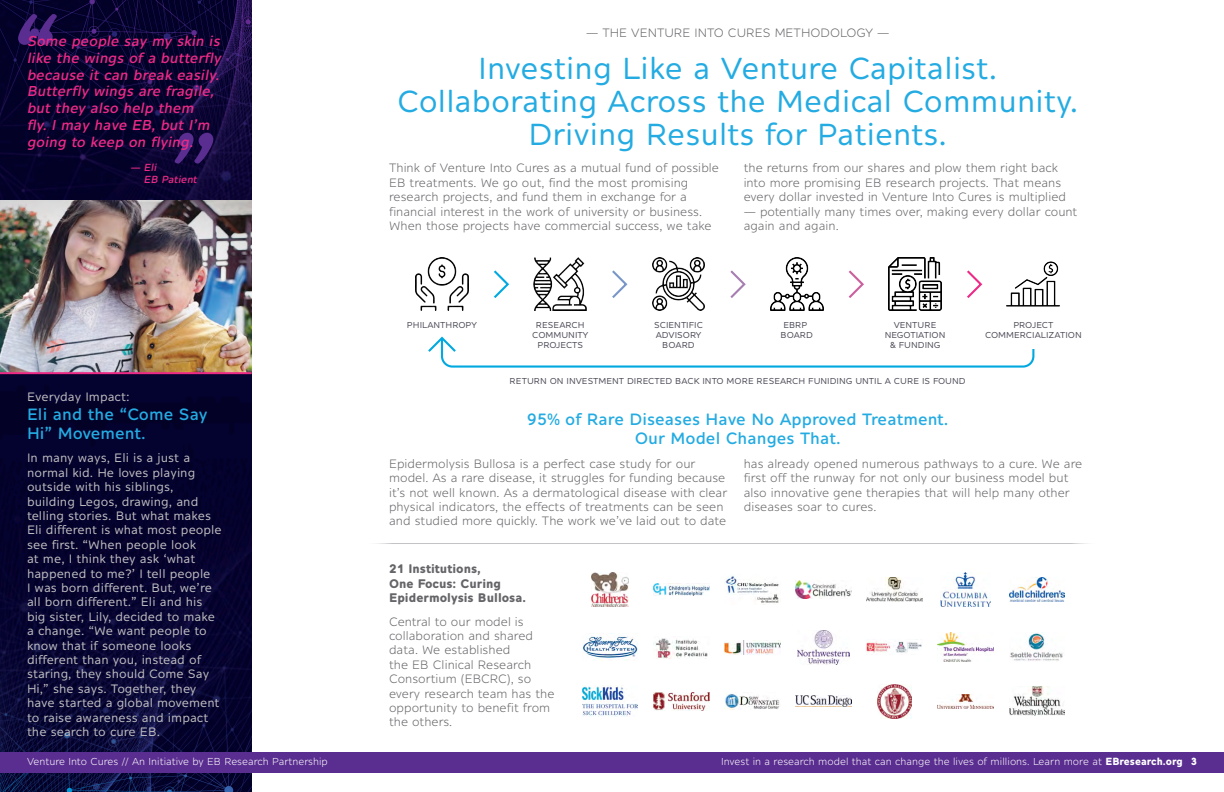
<style>
.page{position:relative;width:1224px;height:792px;background:#fff}
.page>*{position:absolute;margin:0;border:0;box-sizing:border-box;transform-origin:0 0}
.Pull_Quote{font:italic 500 99.5px "Alleyn";color:#5a2d90}
.Headline_Span{font:30px/33px "Alleyn";color:#23abe2;text-align:center}
.Subhead_Span{font:500 16px/19px "Alleyn";color:#23abe2}
.Pull_Quote-2{font:italic 500 14px/16.8px "Alleyn";color:#ec2a86}
.Body_Copy{font:12px/14.4px "Alleyn";color:#656569}
.Body_Copy_On_Purple{font:12px/14.4px "Alleyn";color:#c0bfc2}
.Body_Copy_Alt{font:700 12px/14.4px "Alleyn";color:#656569}
.Page_Section_Header{font:12px "Alleyn";color:#656569}
.Sidebar_Section{font:12px "Alleyn";color:#c0bfc2}
.Page_CTA{font:10px "Alleyn";color:#fff}
.Pull_Quote-3{font:italic 500 10px/12px "Alleyn";color:#ec2a86}
.t1{font:8.5px/10.2px "Alleyn";color:#474753;text-align:center}
.s1{font-weight:700}
</style>
<div class="page">
<img style="left:0;top:0;width:251px;height:792px">
<img style="left:0;top:201px;width:251px;height:171px">
<hr style="left:0;top:372px;width:251px;height:2px;background:#ec2a86">
<img style="left:591px;top:573px;width:38px;height:34px">
<img style="left:653px;top:584px;width:56px;height:11px">
<img style="left:725px;top:575px;width:54px;height:28px">
<img style="left:796px;top:580px;width:55px;height:19px">
<img style="left:867px;top:577px;width:56px;height:25px">
<img style="left:941px;top:573px;width:50px;height:34px">
<img style="left:1009px;top:578px;width:56px;height:23px">
<img style="left:582px;top:636px;width:56px;height:25px">
<img style="left:653px;top:638px;width:55px;height:20px">
<img style="left:724px;top:640px;width:56px;height:14px">
<img style="left:797px;top:630px;width:53px;height:34px">
<img style="left:867px;top:641px;width:55px;height:12px">
<img style="left:938px;top:633px;width:56px;height:29px">
<img style="left:1010px;top:633px;width:53px;height:28px">
<img style="left:582px;top:686px;width:56px;height:31px">
<img style="left:653px;top:692px;width:56px;height:18px">
<img style="left:724px;top:693px;width:56px;height:17px">
<img style="left:796px;top:696px;width:55px;height:11px">
<img style="left:878px;top:684px;width:34px;height:34px">
<img style="left:938px;top:694px;width:56px;height:14px">
<img style="left:1009px;top:687px;width:56px;height:29px">
<svg style="left:494px;top:270px;width:15px;height:28px"></svg>
<svg style="left:612px;top:270px;width:16px;height:28px"></svg>
<svg style="left:730px;top:270px;width:16px;height:28px"></svg>
<svg style="left:848px;top:270px;width:16px;height:28px"></svg>
<svg style="left:967px;top:270px;width:16px;height:28px"></svg>
<svg style="left:428px;top:336px;width:607px;height:32px"></svg>
<img style="left:1007px;top:261px;width:53px;height:46px">
<img style="left:416px;top:258px;width:52px;height:53px">
<img style="left:652px;top:258px;width:53px;height:53px">
<img style="left:534px;top:258px;width:53px;height:53px">
<img style="left:889px;top:258px;width:53px;height:53px">
<img style="left:770px;top:258px;width:53px;height:53px">
<hr style="left:366px;top:543px;width:732px;height:1px;background:#c0bfc2">
<div style="left:0;top:752px;width:1224px;height:20px;background:#5a2d90"></div>
<p class="Pull_Quote" style="left:4px;top:-5px;width:50px">“</p>
<p class="Pull_Quote-2" style="left:27px;top:32px;width:196px">Some people say my skin is like the wings of a butterfly because it can break easily.<br>Butterfly wings are fragile, but they also help them<br>fly. I may have EB, but I’m going to keep on flying.</p>
<p class="Pull_Quote-3" style="left:144px;top:161px;width:55px;text-indent:-13px">— Eli<br>EB Patient</p>
<p class="Pull_Quote" style="left:161px;top:114px;width:50px">”</p>
<p class="Sidebar_Section" style="left:27px;top:390px;width:104px">Everyday Impact:</p>
<p class="Subhead_Span" style="left:27px;top:405px;width:182px">Eli and the “Come Say<br>Hi” Movement.</p>
<p class="Body_Copy_On_Purple" style="left:27px;top:451px;width:196px">In many ways, Eli is a just a normal kid. He loves playing outside with his siblings, building Legos, drawing, and telling stories. But what makes<br>Eli different is what most people see first. “When people look<br>at me, I think they ask ‘what happened to me?’ I tell people<br>I was born different. But, we’re all born different.” Eli and his big sister, Lily, decided to make a change. “We want people to know that if someone looks different than you, instead of staring, they should Come Say<br>Hi,” she says. Together, they have started a global movement to raise awareness and impact the search to cure EB.</p>
<p class="Page_Section_Header" style="left:586px;top:25px;width:305px">— THE VENTURE INTO CURES METHODOLOGY —</p>
<p class="Headline_Span" style="left:397px;top:51px;width:683px">Investing Like a Venture Capitalist.<br>Collaborating Across the Medical Community.<br>Driving Results for Patients.</p>
<p class="Body_Copy" style="left:389px;top:161px;width:331px">Think of Venture Into Cures as a mutual fund of possible EB treatments. We go out, find the most promising research projects, and fund them in exchange for a financial interest in the work of university or business.<br>When those projects have commercial success, we take</p>
<p class="Body_Copy" style="left:744px;top:161px;width:324px">the returns from our shares and plow them right back into more promising EB research projects. That means every dollar invested in Venture Into Cures is multiplied</p>
<p class="Body_Copy" style="left:744px;top:204px;width:335px">— potentially many times over, making every dollar count again and again.</p>
<p class="t1" style="left:407px;top:319px;width:72px">PHILANTHROPY</p>
<p class="t1" style="left:532px;top:319px;width:57px">RESEARCH<br>COMMUNITY<br>PROJECTS</p>
<p class="t1" style="left:654px;top:319px;width:50px">SCIENTIFIC<br>ADVISORY<br>BOARD</p>
<p class="t1" style="left:781px;top:319px;width:34px">EBRP<br>BOARD</p>
<p class="t1" style="left:885px;top:319px;width:62px">VENTURE<br>NEGOTIATION &amp; FUNDING</p>
<p class="t1" style="left:510px;top:376px;width:458px">RETURN ON INVESTMENT DIRECTED BACK INTO MORE RESEARCH FUNIDING UNTIL A CURE IS FOUND</p>
<p class="t1" style="left:985px;top:319px;width:98px">PROJECT<br>COMMERCIALIZATION</p>
<p class="Subhead_Span" style="left:527px;top:410px;width:423px;text-align:center">95% of Rare Diseases Have No Approved Treatment.<br>Our Model Changes That.</p>
<p class="Body_Copy" style="left:389px;top:456px;width:340px">Epidermolysis Bullosa is a perfect case study for our model. As a rare disease, it struggles for funding because it’s not well known. As a dermatological disease with clear physical indicators, the effects of treatments can be seen and studied more quickly. The work we’ve laid out to date</p>
<p class="Body_Copy" style="left:744px;top:456px;width:340px">has already opened numerous pathways to a cure. We are first off the runway for not only our business model but also innovative gene therapies that will help many other diseases soar to cures.</p>
<p class="Body_Copy_Alt" style="left:389px;top:562px;width:138px">21 Institutions,<br>One Focus: Curing<br>Epidermolysis Bullosa.</p>
<p class="Body_Copy" style="left:389px;top:614px;width:167px">Central to our model is collaboration and shared data. We established<br>the EB Clinical Research<br>Consortium (EBCRC), so every research team has the opportunity to benefit from the others.</p>
<p class="Page_CTA" style="left:27px;top:756px;width:302px">Venture Into Cures // An Initiative by EB Research Partnership</p>
<p class="Page_CTA" style="left:721px;top:756px;width:477px">Invest in a research model that can change the lives of millions. Learn more at <span class="s1">EBresearch.org 3</span></p>
</div>
